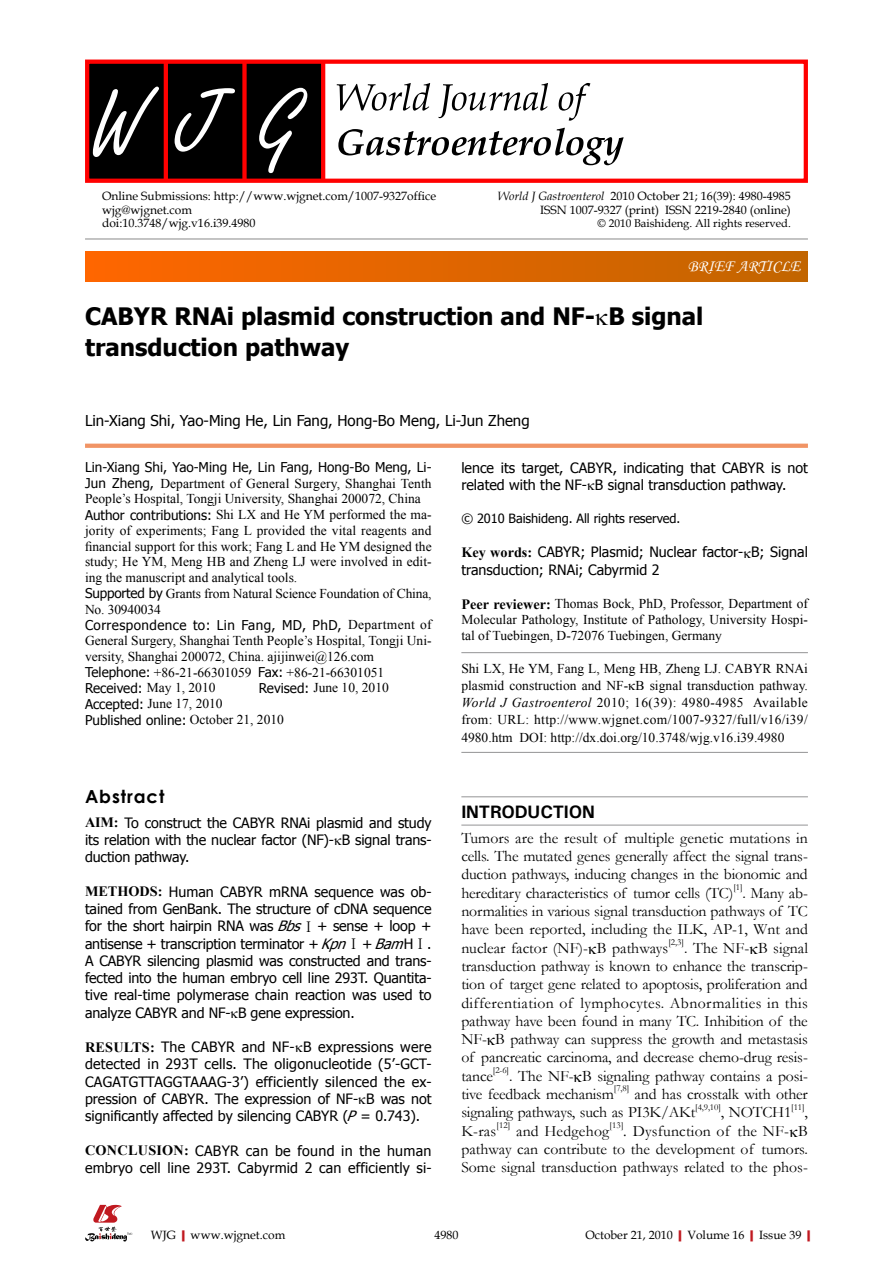
<style>
.page{position:relative;width:893px;height:1263px;background:#fff}
.page>*{position:absolute;margin:0;border:0;box-sizing:border-box;transform-origin:0 0}
.t1{font:700 24px/31.5px "Tahoma";color:#000}
.t2{font:700 18px "Univers";letter-spacing:-.01em;color:#000}
.t3{font:700 18px "Century Gothic";letter-spacing:.05em;color:#000}
.t4{font:16.5px "Monotype Corsiva";color:#fff}
.t5{font:15.75px/18.3px "Garamond";letter-spacing:-.01em;color:#000;text-align:justify}
.t6{font:15.75px "Garamond";letter-spacing:.015em;color:#000}
.t7{font:15px "Tahoma";color:#000}
.t8{font:14.25px/17.2px "Tahoma";color:#000;text-align:justify}
.t9{font:13.5px/15.8px "Times New Roman";color:#000}
.t10{font:13.5px "Tahoma";color:#000}
.t11{font:13.5px "Tahoma";letter-spacing:.03em;color:#000}
.t12{font:12.75px "Tahoma";letter-spacing:-.005em;color:#000}
.t13{font:12px/13.5px "Book Antiqua";color:#000;text-align:right}
.t14{font:11.25px "Book Antiqua";color:#000}
.t15{font:9.15px "Garamond";color:#000}
.s1{font-style:italic}
.s2{font-family:"Tahoma"}
.s3{font-family:"Times New Roman"}
.s4{font-family:"Times New Roman";font-weight:700}
.s5{font-weight:700;font-size:14.25px}
.s6{font-family:"Koz Min Pro"}
.s7{font-weight:700;color:#c01920}
</style>
<div class="page">
<div style="left:85px;top:252px;width:723px;height:29px;background:linear-gradient(to right,#f60,#c16500)"></div>
<hr style="left:85px;top:239px;width:723px;height:1px;background:#898989">
<div style="left:87px;top:61px;width:236px;height:121px;background:#000"></div>
<hr style="left:164px;top:61px;width:4px;height:121px;background:#f00">
<div style="left:242px;top:61px;width:5px;height:121px;background:#f00"></div>
<hr style="left:321px;top:61px;width:4px;height:121px;background:#f00">
<div style="left:85px;top:60px;width:723px;height:123px;border:4px solid #f00"></div>
<svg style="left:259px;top:88px;width:48px;height:85px"></svg>
<svg style="left:175px;top:88px;width:60px;height:64px"></svg>
<svg style="left:93px;top:87px;width:66px;height:70px"></svg>
<svg style="left:337px;top:83px;width:253px;height:38px"></svg>
<svg style="left:338px;top:128px;width:286px;height:37px"></svg>
<svg style="left:85px;top:444px;width:723px;height:4px;background:#f19769"></svg>
<svg style="left:85px;top:1205px;width:48px;height:36px"></svg>
<hr style="left:461px;top:796px;width:347px;height:1px;background:#949495">
<hr style="left:461px;top:825px;width:347px;height:1px;background:#949495">
<hr style="left:461px;top:652px;width:347px;height:1px;background:#949495">
<hr style="left:461px;top:752px;width:347px;height:1px;background:#949495">
<p class="t13" style="left:102px;top:189px;width:336px;text-align:left">Online Submissions: http://www.wjgnet.com/1007-9327office wjg@wjgnet.com<br>doi:10.3748/wjg.v16.i39.4980</p>
<p class="t13" style="left:498px;top:189px;width:294px"><span class="s1">World J Gastroenterol</span> 2010 October 21; 16(39): 4980-4985<br>ISSN 1007-9327 (print) ISSN 2219-2840 (online)</p>
<p class="t14" style="left:598px;top:215px;width:195px">© 2010 Baishideng. All rights reserved.</p>
<p class="t4" style="left:688px;top:256px;width:114px">BRIEF ARTICLE</p>
<h1 class="t1" style="left:85px;top:298px;width:620px">CABYR RNAi plasmid construction and NF- B signal transduction pathway</h1>
<p class="t7" style="left:85px;top:410px;width:446px">Lin-Xiang Shi, Yao-Ming He, Lin Fang, Hong-Bo Meng, Li-Jun Zheng</p>
<p class="t10" style="left:85px;top:458px;width:348px">Lin-Xiang Shi, Yao-Ming He, Lin Fang, Hong-Bo Meng, Li-</p>
<p class="t9" style="left:85px;top:475px;width:348px"><span class="s2">Jun Zheng,</span> Department of General Surgery, Shanghai Tenth People’s Hospital, Tongji University, Shanghai 200072, China <span class="s2">Author contributions:</span> Shi LX and He YM performed the ma&shy;jority of experiments; Fang L provided the vital reagents and financial support for this work; Fang L and He YM designed the study; He YM, Meng HB and Zheng LJ were involved in edit&shy;ing the manuscript and analytical tools.<br><span class="s2">Supported by</span> Grants from Natural Science Foundation of China, No. 30940034</p>
<p class="t11" style="left:85px;top:616px;width:348px">Correspondence to: Lin Fang, MD, PhD, <span class="s3">Department of</span></p>
<p class="t9" style="left:85px;top:632px;width:348px">General Surgery, Shanghai Tenth People’s Hospital, Tongji Uni&shy;versity, Shanghai 200072, China. ajijinwei@126.com<br><span class="s2">Telephone:</span> +86-21-66301059 <span class="s2">Fax:</span> +86-21-66301051</p>
<p class="t10" style="left:85px;top:679px;width:132px">Received: <span class="s3">May 1, 2010</span></p>
<p class="t9" style="left:259px;top:680px;width:132px"><span class="s2">Revised:</span> June 10, 2010</p>
<p class="t9" style="left:85px;top:695px;width:139px"><span class="s2">Accepted:</span> June 17, 2010</p>
<p class="t10" style="left:85px;top:711px;width:200px">Published online: <span class="s3">October 21, 2010</span></p>
<p class="t8" style="left:461px;top:458px;width:348px">lence its target, CABYR, indicating that CABYR is not related with the NF- B signal transduction pathway.</p>
<p class="t12" style="left:461px;top:510px;width:221px">© 2010 Baishideng. All rights reserved.</p>
<p class="t8" style="left:461px;top:543px;width:348px"><span class="s4">Key words:</span> CABYR; Plasmid; Nuclear factor- B; Signal transduction; RNAi; Cabyrmid 2</p>
<p class="t9" style="left:461px;top:596px;width:348px;text-align:justify"><span class="s5">Peer reviewer:</span> Thomas Bock, PhD, Professor, Department of Molecular Pathology, Institute of Pathology, University Hospi&shy;tal of Tuebingen, D-72076 Tuebingen, Germany</p>
<p class="t9" style="left:461px;top:659px;width:348px;line-height:17.2px;text-align:justify">Shi LX, He YM, Fang L, Meng HB, Zheng LJ. CABYR RNAi plasmid construction and NF- B signal transduction pathway.<br><span class="s1">World J Gastroenterol</span> 2010; 16(39): 4980-4985 Available from: URL: http://www.wjgnet.com/1007-9327/full/v16/i39/ 4980.htm DOI: http://dx.doi.org/10.3748/wjg.v16.i39.4980</p>
<h2 class="t3" style="left:85px;top:782px;width:81px">Abstract</h2>
<p class="t8" style="left:85px;top:813px;width:348px"><span class="s4">AIM:</span> To construct the CABYR RNAi plasmid and study its relation with the nuclear factor (NF)- B signal trans&shy;duction pathway.</p>
<p class="t8" style="left:85px;top:882px;width:348px"><span class="s4">METHODS:</span> Human CABYR mRNA sequence was ob&shy;tained from GenBank. The structure of cDNA sequence for the short hairpin RNA was <span class="s1">Bbs</span><span class="s6">Ⅰ</span> + sense + loop + antisense + transcription terminator + <span class="s1">Kpn</span><span class="s6">Ⅰ</span> + <span class="s1">Bam</span>H<span class="s6">Ⅰ</span>.<br>A CABYR silencing plasmid was constructed and trans&shy;fected into the human embryo cell line 293T. Quantita&shy;tive real-time polymerase chain reaction was used to analyze CABYR and NF- B gene expression.</p>
<p class="t8" style="left:85px;top:1038px;width:348px"><span class="s4">RESULTS:</span> The CABYR and NF- B expressions were detected in 293T cells. The oligonucleotide (5’-GCT-CAGATGTTAGGTAAAG-3’) efficiently silenced the ex&shy;pression of CABYR. The expression of NF- B was not significantly affected by silencing CABYR (<span class="s1">P</span> = 0.743).</p>
<p class="t8" style="left:85px;top:1141px;width:348px"><span class="s4">CONCLUSION:</span> CABYR can be found in the human embryo cell line 293T. Cabyrmid 2 can efficiently si-</p>
<h2 class="t2" style="left:461px;top:800px;width:135px">INTRODUCTION</h2>
<p class="t5" style="left:461px;top:828px;width:348px">Tumors are the result of multiple genetic mutations in cells. The mutated genes generally affect the signal trans&shy;duction pathways, inducing changes in the bionomic and hereditary characteristics of tumor cells (TC)</p>
<p class="t15" style="left:733px;top:881px;width:11px">[1]</p>
<p class="t5" style="left:461px;top:883px;width:348px;text-indent:281px">. Many ab&shy;normalities in various signal transduction pathways of TC have been reported, including the ILK, AP-1, Wnt and nuclear factor (NF)- B pathways</p>
<p class="t15" style="left:668px;top:936px;width:17px">[2,3]</p>
<p class="t5" style="left:461px;top:938px;width:348px;text-indent:223px">. The NF- B signal transduction pathway is known to enhance the transcrip&shy;tion of target gene related to apoptosis, proliferation and differentiation of lymphocytes. Abnormalities in this pathway have been found in many TC. Inhibition of the NF- B pathway can suppress the growth and metastasis of pancreatic carcinoma, and decrease chemo-drug resis&shy;tance</p>
<p class="t15" style="left:493px;top:1064px;width:18px">[2-6]</p>
<p class="t5" style="left:461px;top:1066px;width:348px;text-indent:48px">. The NF- B signaling pathway contains a posi&shy;tive feedback mechanism</p>
<p class="t15" style="left:614px;top:1082px;width:17px">[7,8]</p>
<p class="t5" style="left:461px;top:1084px;width:348px;text-indent:173px">and has crosstalk with other signaling pathways, such as PI3K/AKt</p>
<p class="t15" style="left:695px;top:1101px;width:27px">[4,9,10]</p>
<p class="t5" style="left:721px;top:1103px;width:72px">, NOTCH1</p>
<p class="t15" style="left:791px;top:1101px;width:15px">[11]</p>
<p class="t5" style="left:804px;top:1103px;width:5px">,</p>
<p class="t5" style="left:461px;top:1121px;width:36px">K-ras</p>
<p class="t15" style="left:496px;top:1119px;width:15px">[12]</p>
<p class="t6" style="left:516px;top:1120px;width:95px">and Hedgehog</p>
<p class="t15" style="left:610px;top:1119px;width:15px">[13]</p>
<p class="t5" style="left:461px;top:1121px;width:348px;text-indent:162px"><span class="s1">.</span> Dysfunction of the NF- B pathway can contribute to the development of tumors.<br>Some signal transduction pathways related to the phos-</p>
<p class="t13" style="left:151px;top:1227px;width:136px">WJG<span class="s7">|</span>www.wjgnet.com</p>
<p class="t13" style="left:585px;top:1227px;width:232px">October 21, 2010<span class="s7">|</span>Volume 16<span class="s7">|</span>Issue 39<span class="s7">|</span></p>
<p class="t13" style="left:434px;top:1227px;width:25px">4980</p>
</div>
